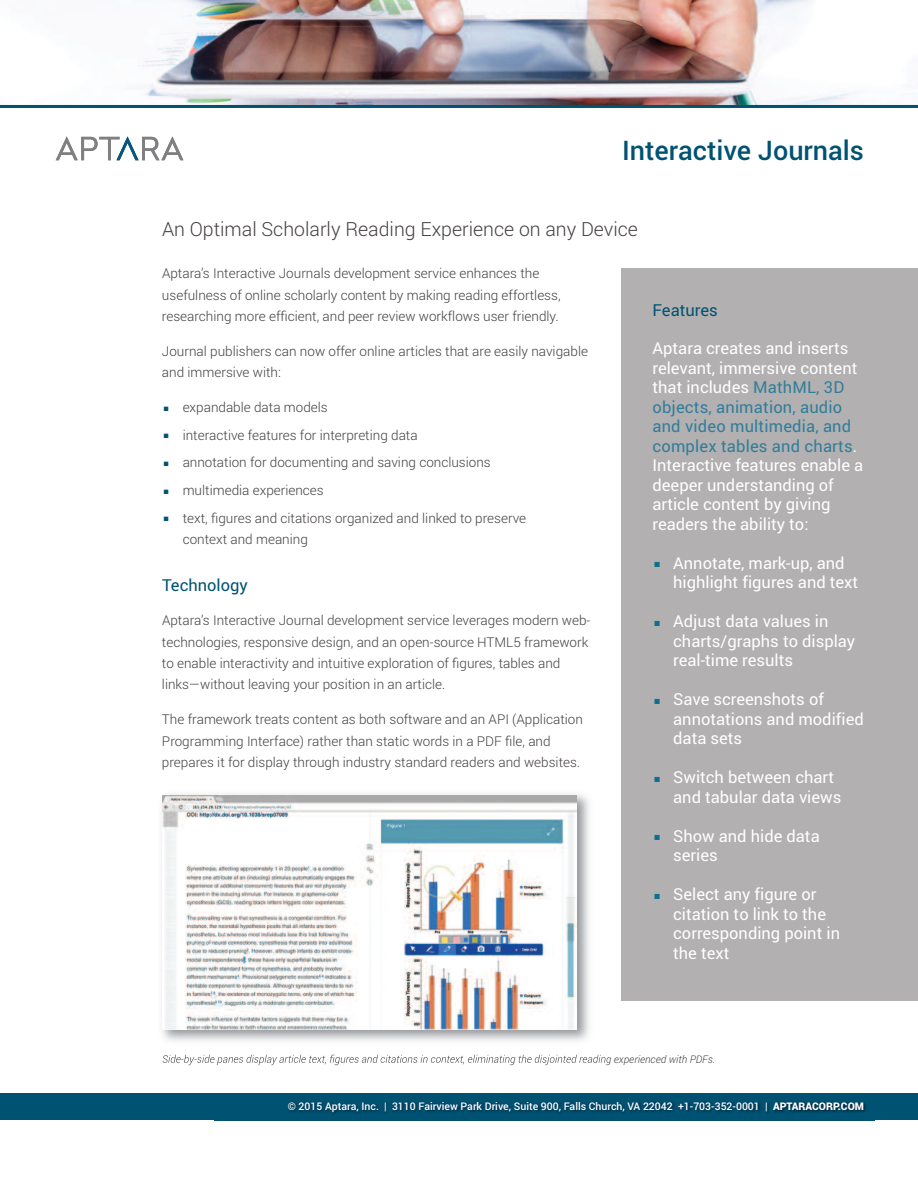
<style>
.page{position:relative;width:918px;height:1188px;background:#fff}
.page>*{position:absolute;margin:0;border:0;box-sizing:border-box;transform-origin:0 0}
.t1{font:500 27px "Roboto";color:#005273}
.t2{font:300 19.5px "Roboto";color:#44403f}
.t3{font:16.5px/19.5px "Roboto";color:#fff}
.t4{font:16.5px "Roboto";color:#005273}
.t5{font:300 13.5px/21.3px "Roboto";color:#44403f}
.t6{font:500 10.5px "Roboto";color:#fff}
.s1{color:#005273}
.s2{color:#307d9b}
.s3{color:#0d708f}
.s4{font-weight:900}
</style>
<div class="page">
<img style="left:0;top:0;width:918px;height:105px">
<svg style="left:56px;top:136px;width:127px;height:24px"></svg>
<div style="left:0;top:1093px;width:918px;height:27px;background:#005273"></div>
<img style="left:214px;top:1102px;width:660px;height:19px">
<hr style="left:0;top:105px;width:918px;height:3px;background:#005273">
<div style="left:621px;top:268px;width:297px;height:733px;background:#b2b0b0"></div>
<img style="left:162px;top:794px;width:447px;height:269px">
<img style="left:163px;top:1055px;width:70px;height:8px">
<img style="left:162px;top:796px;width:415px;height:234px">
<h1 class="t1" style="left:622px;top:135px;width:243px">Interactive Journals</h1>
<h2 class="t2" style="left:162px;top:218px;width:477px">An Optimal Scholarly Reading Experience on any Device</h2>
<p class="t5" style="left:162px;top:263px;width:400px">Aptara’s Interactive Journals development service enhances the usefulness of online scholarly content by making reading effortless, researching more efficient, and peer review workflows user friendly.</p>
<p class="t5" style="left:162px;top:340px;width:428px">Journal publishers can now offer online articles that are easily navigable and immersive with:</p>
<p class="t5" style="left:162px;top:397px;width:167px"><span class="s1">◆</span> expandable data models</p>
<p class="t5" style="left:162px;top:425px;width:257px"><span class="s1">◆</span> interactive features for interpreting data</p>
<p class="t5" style="left:162px;top:452px;width:330px"><span class="s1">◆</span> annotation for documenting and saving conclusions</p>
<p class="t5" style="left:162px;top:480px;width:163px"><span class="s1">◆</span> multimedia experiences</p>
<p class="t5" style="left:183px;top:508px;width:345px;text-indent:-21px"><span class="s1">◆</span> text, figures and citations organized and linked to preserve context and meaning</p>
<p class="t4" style="left:162px;top:575px;width:87px">Technology</p>
<p class="t5" style="left:162px;top:610px;width:430px">Aptara’s Interactive Journal development service leverages modern web&shy;technologies, responsive design, and an open-source HTML5 framework to enable interactivity and intuitive exploration of figures, tables and links—without leaving your position in an article.</p>
<p class="t5" style="left:162px;top:709px;width:422px">The framework treats content as both software and an API (Application<br>Programming Interface) rather than static words in a PDF file, and prepares it for display through industry standard readers and websites.</p>
<p class="t4" style="left:653px;top:301px;width:67px">Features</p>
<p class="t3" style="left:653px;top:339px;width:212px">Aptara creates and inserts relevant, immersive content that includes <span class="s2">MathML, 3D objects, animation, audio and video multimedia, and complex tables and charts</span>.<br>Interactive features enable a deeper understanding of article content by giving readers the ability to:</p>
<p class="t3" style="left:673px;top:553px;width:187px;text-indent:-21px"><span class="s3">◆</span> Annotate, mark-up, and highlight figures and text</p>
<p class="t3" style="left:673px;top:612px;width:183px;text-indent:-21px"><span class="s3">◆</span> Adjust data values in charts/graphs to display real-time results</p>
<p class="t3" style="left:673px;top:690px;width:192px;text-indent:-21px"><span class="s3">◆</span> Save screenshots of annotations and modified data sets</p>
<p class="t3" style="left:673px;top:768px;width:170px;text-indent:-21px"><span class="s3">◆</span> Switch between chart and tabular data views</p>
<p class="t3" style="left:673px;top:826px;width:148px;text-indent:-21px"><span class="s3">◆</span> Show and hide data series</p>
<p class="t3" style="left:673px;top:885px;width:168px;text-indent:-21px"><span class="s3">◆</span> Select any figure or citation to link to the corresponding point in the text</p>
<p class="t6" style="left:288px;top:1101px;width:578px">© 2015 Aptara, Inc. | 3110 Fairview Park Drive, Suite 900, Falls Church, VA 22042 +1-703-352-0001 | <span class="s4">APTARACORP.COM</span></p>
</div>
